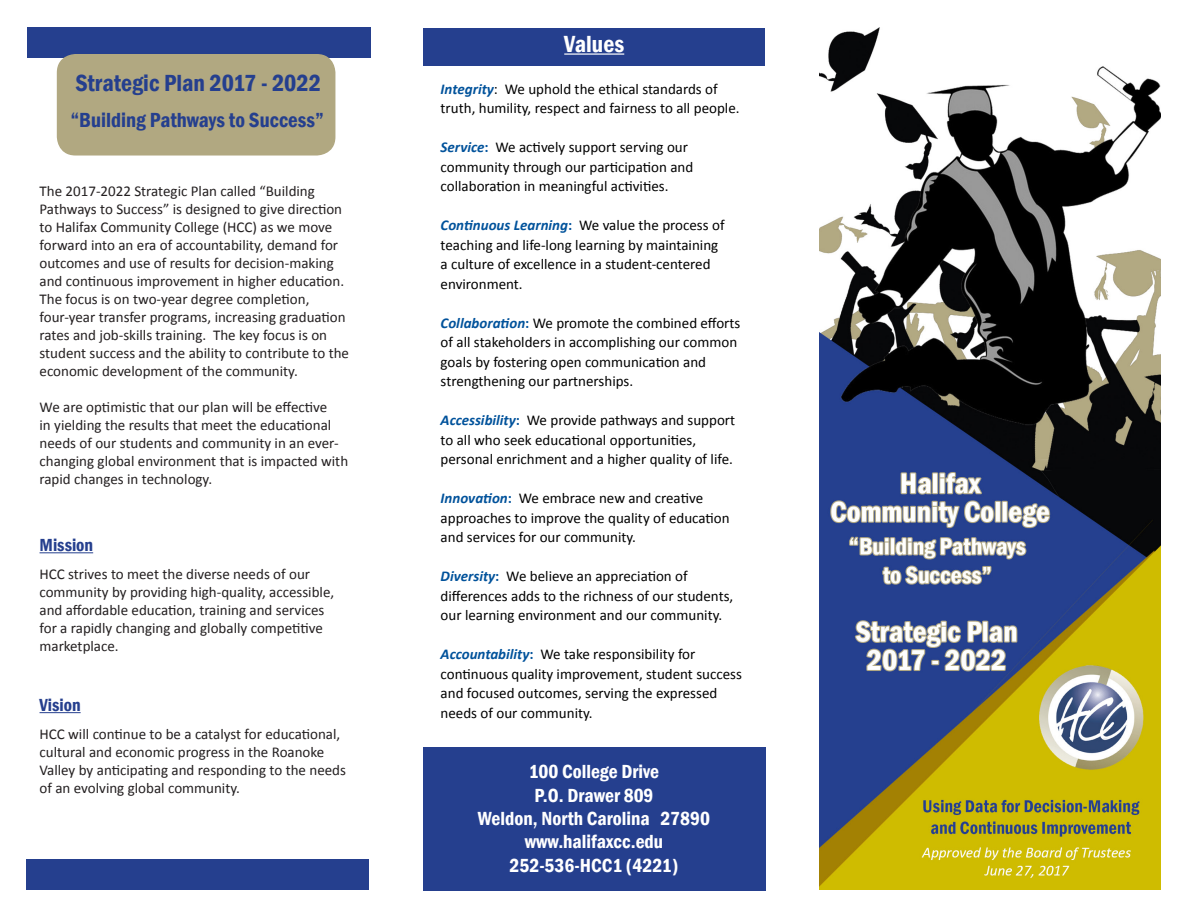
<style>
.page{position:relative;width:1188px;height:918px;background:#fff}
.page>*{position:absolute;margin:0;border:0;box-sizing:border-box;transform-origin:0 0}
.t1{font:600 condensed 24px "Franklin Gothic";color:#253f8e}
.t2{font:600 condensed 24px "Franklin Gothic";color:#fff}
.t3{font:600 condensed 21px "Franklin Gothic";color:#253f8e}
.t4{font:600 condensed 19.5px "Franklin Gothic";color:#fff}
.t5{font:600 condensed 18px "Franklin Gothic";color:#253f8e}
.t6{font:15px/18px "Calibri";color:#231f20}
.t7{font:15px/19.5px "Calibri";color:#000}
.s1{font-weight:700;font-style:italic;color:#01529b}
.s2{font-weight:700;color:#01529b}
</style>
<div class="page">
<div style="left:27px;top:27px;width:343px;height:30px;background:#253f8e"></div>
<hr style="left:40px;top:552px;width:53px;height:1px;background:#253f8e">
<hr style="left:40px;top:712px;width:41px;height:1px;background:#253f8e">
<div style="left:27px;top:860px;width:342px;height:30px;background:#253f8e"></div>
<div style="left:58px;top:55px;width:277px;height:100px;background:#b1a881;border-radius:18px"></div>
<div style="left:57px;top:54px;width:278px;height:102px;border:2px solid #b1a881;border-radius:18px"></div>
<div style="left:423px;top:28px;width:342px;height:38px;background:#253f8e"></div>
<hr style="left:564px;top:53px;width:60px;height:2px;background:#fff">
<div style="left:423px;top:747px;width:343px;height:144px;background:#253f8e"></div>
<img style="left:819px;top:27px;width:342px;height:863px">
<p class="t1" style="left:75px;top:67px;width:247px">Strategic Plan 2017 - 2022</p>
<p class="t3" style="left:70px;top:106px;width:255px">“Building Pathways to Success”</p>
<p class="t6" style="left:40px;top:182px;width:311px">The 2017-2022 Strategic Plan called “Building Pathways to Success” is designed to give direction to Halifax Community College (HCC) as we move forward into an era of accountability, demand for outcomes and use of results for decision-making and continuous improvement in higher education.<br>The focus is on two-year degree completion, four-year transfer programs, increasing graduation rates and job-skills training. The key focus is on student success and the ability to contribute to the economic development of the community.</p>
<p class="t6" style="left:40px;top:398px;width:310px">We are optimistic that our plan will be effective<br>in yielding the results that meet the educational needs of our students and community in an ever&shy;changing global environment that is impacted with rapid changes in technology.</p>
<p class="t5" style="left:40px;top:533px;width:55px">Mission</p>
<p class="t6" style="left:40px;top:565px;width:296px">HCC strives to meet the diverse needs of our community by providing high-quality, accessible, and affordable education, training and services for a rapidly changing and globally competitive marketplace.</p>
<p class="t5" style="left:40px;top:693px;width:43px">Vision</p>
<p class="t6" style="left:40px;top:725px;width:308px">HCC will continue to be a catalyst for educational, cultural and economic progress in the Roanoke Valley by anticipating and responding to the needs of an evolving global community.</p>
<p class="t2" style="left:564px;top:28px;width:61px">Values</p>
<p class="t7" style="left:441px;top:79px;width:300px"><span class="s1">Integrity</span>: We uphold the ethical standards of truth, humility, respect and fairness to all people.</p>
<p class="t7" style="left:441px;top:138px;width:254px"><span class="s1">Service</span><span class="s2">:</span> We actively support serving our community through our participation and collaboration in meaningful activities.</p>
<p class="t7" style="left:441px;top:216px;width:285px"><span class="s1">Continuous Learning</span><span class="s2">:</span> We value the process of teaching and life-long learning by maintaining a culture of excellence in a student-centered environment.</p>
<p class="t7" style="left:441px;top:313px;width:301px"><span class="s1">Collaboration</span><span class="s2">:</span> We promote the combined efforts of all stakeholders in accomplishing our common goals by fostering open communication and strengthening our partnerships.</p>
<p class="t7" style="left:441px;top:411px;width:296px"><span class="s1">Accessibility</span><span class="s2">:</span> We provide pathways and support to all who seek educational opportunities, personal enrichment and a higher quality of life.</p>
<p class="t7" style="left:441px;top:489px;width:291px"><span class="s1">Innovation</span><span class="s2">:</span> We embrace new and creative approaches to improve the quality of education and services for our community.</p>
<p class="t7" style="left:441px;top:567px;width:294px"><span class="s1">Diversity</span><span class="s2">:</span> We believe an appreciation of differences adds to the richness of our students, our learning environment and our community.</p>
<p class="t7" style="left:441px;top:645px;width:303px"><span class="s1">Accountability</span><span class="s2">:</span> We take responsibility for continuous quality improvement, student success and focused outcomes, serving the expressed needs of our community.</p>
<p class="t4" style="left:529px;top:759px;width:132px">100 College Drive</p>
<p class="t4" style="left:534px;top:782px;width:121px">P.O. Drawer 809</p>
<p class="t4" style="left:478px;top:806px;width:234px">Weldon, North Carolina 27890</p>
<p class="t4" style="left:525px;top:829px;width:140px">www.halifaxcc.edu</p>
<p class="t4" style="left:509px;top:852px;width:171px">252-536-HCC1 (4221)</p>
</div>
